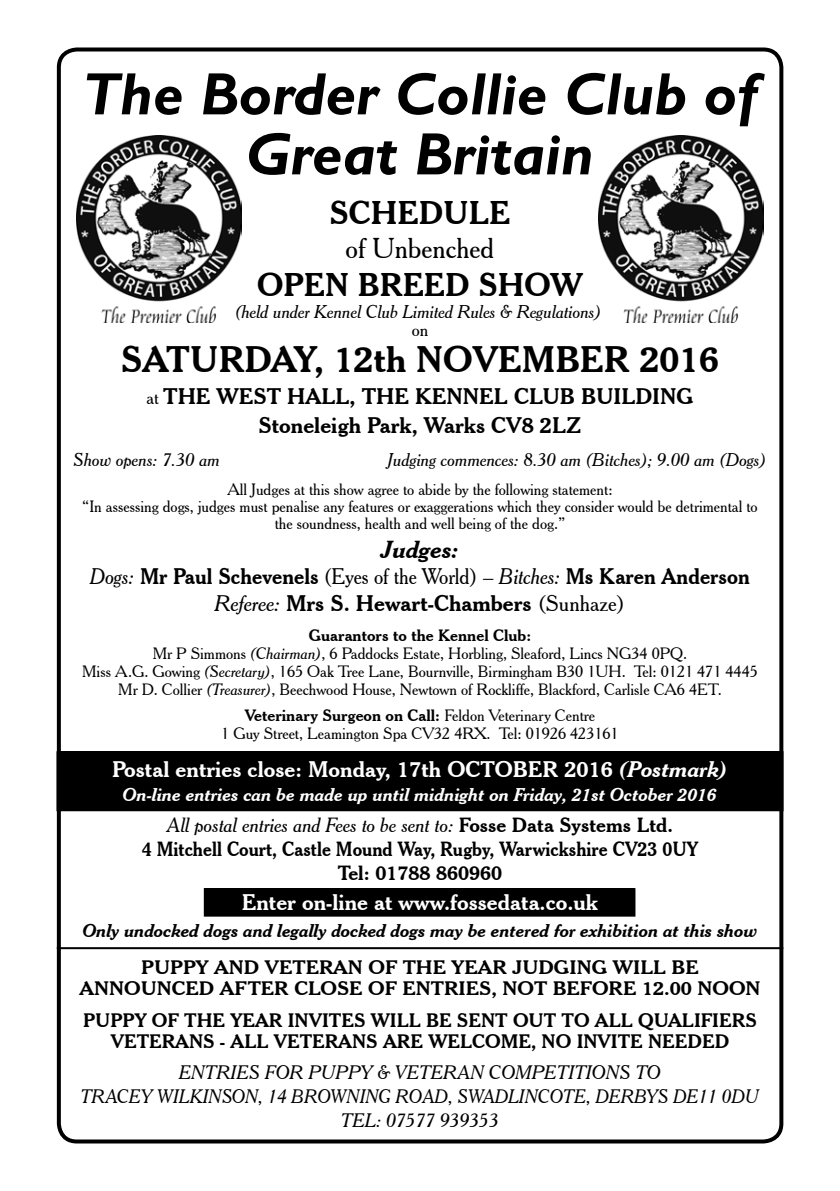
<style>
.page{position:relative;width:840px;height:1191px;background:#fff}
.page>*{position:absolute;margin:0;border:0;box-sizing:border-box;transform-origin:0 0}
.t1{font:italic 700 60px/60px "Gill Sans";color:#000;text-align:center}
.t2{font:700 36px "Cheltenham BT";color:#000}
.t3{font:700 32px "Cheltenham BT";color:#000}
.t4{font:28px "Cheltenham BT";color:#000}
.t5{font:italic 700 24px "Cheltenham BT";color:#000}
.t6{font:700 22px/26.8px "Cheltenham BT";color:#000;text-align:center;scale:.94 1}
.t7{font:700 22px "Cheltenham BT";color:#fff}
.t8{font:700 22px/29.2px "Cheltenham BT";color:#000}
.t9{font:700 20px/24px "Cheltenham BT";color:#000;text-align:center}
.t10{font:italic 19px/23.8px "Cheltenham BT";color:#000;text-align:center}
.t11{font:700 19px/21px "Cheltenham BT";color:#000;text-align:center}
.t12{font:700 19px/21px "Cheltenham BT";color:#000;text-align:center;scale:1.06 1}
.t13{font:italic 18px "Cheltenham BT";color:#000}
.t14{font:italic 700 18px "Cheltenham BT";color:#000}
.t15{font:italic 700 18px "Cheltenham BT";color:#fff}
.t16{font:18px "Cheltenham BT";color:#000}
.t17{font:16px/18px "Cheltenham BT";color:#000;text-align:center}
.s1{font-weight:400;font-size:18px}
.s2{font-weight:400;font-style:italic}
.s3{font-weight:400}
.s4{font-weight:700}
.s5{font-style:italic}
</style>
<div class="page">
<div style="left:204px;top:888px;width:430px;height:28px;background:#000"></div>
<div style="left:57px;top:751px;width:725px;height:59px;background:#000"></div>
<div style="left:57px;top:751px;width:725px;height:60px;border:1px solid #000"></div>
<div style="left:57px;top:47px;width:725px;height:1096px;border:4px solid #000;border-radius:18px"></div>
<hr style="left:57px;top:947px;width:725px;height:2px;background:#000">
<img style="left:76px;top:135px;width:165px;height:187px">
<img style="left:598px;top:135px;width:165px;height:187px">
<h1 class="t1" style="left:83px;top:66px;width:675px">The Border Collie Club of<br>Great Britain</h1>
<h3 class="t3" style="left:329px;top:193px;width:182px">SCHEDULE</h3>
<h3 class="t4" style="left:345px;top:231px;width:150px">of Unbenched</h3>
<h3 class="t3" style="left:257px;top:265px;width:49px">Open</h3>
<h3 class="t3" style="left:357px;top:265px;width:45px">Breed</h3>
<h3 class="t3" style="left:478px;top:265px;width:49px">Show</h3>
<p class="t13" style="left:235px;top:301px;width:367px">(held under Kennel Club Limited Rules &amp; Regulations)</p>
<p class="t16" style="left:411px;top:319px;width:18px">on</p>
<h2 class="t2" style="left:121px;top:337px;width:599px">SATURDAY, 12th NOVEMBER 2016</h2>
<h3 class="t8" style="left:146px;top:381px;width:175px"><span class="s1">at</span> The WEST Hall</h3>
<h3 class="t8" style="left:349px;top:381px;width:98px">, The Kennel</h3>
<h3 class="t8" style="left:513px;top:381px;width:31px">Club</h3>
<h3 class="t8" style="left:258px;top:381px;width:352px;text-indent:322px">Building<br>Stoneleigh Park, Warks CV8 2LZ</h3>
<p class="t13" style="left:73px;top:449px;width:148px">Show opens: 7.30 am</p>
<p class="t13" style="left:387px;top:449px;width:380px">Judging commences: 8.30 am (Bitches); 9.00 am (Dogs)</p>
<p class="t17" style="left:82px;top:480px;width:676px;line-height:17px">All Judges at this show agree to abide by the following statement:<br>“In assessing dogs, judges must penalise any features or exaggerations which they consider would be detrimental to the soundness, health and well being of the dog.”</p>
<h3 class="t5" style="left:381px;top:533px;width:79px">Judges:</h3>
<h3 class="t6" style="left:90px;top:563px;width:702px"><span class="s2">Dogs:</span> Mr Paul Schevenels <span class="s3">(Eyes of the World) –</span> <span class="s2">Bitches:</span> Ms Karen Anderson<br><span class="s2">Referee:</span> Mrs S. Hewart-Chambers <span class="s3">(Sunhaze)</span></h3>
<p class="t17" style="left:82px;top:626px;width:676px"><span class="s4">Guarantors to the Kennel Club:<br></span>Mr P Simmons <span class="s5">(Chairman)</span>, 6 Paddocks Estate, Horbling, Sleaford, Lincs NG34 0PQ.<br>Miss A.G. Gowing <span class="s5">(Secretary)</span>, 165 Oak Tree Lane, Bournville, Birmingham B30 1UH. Tel: 0121 471 4445<br>Mr D. Collier <span class="s5">(Treasurer)</span>, Beechwood House, Newtown of Rockliffe, Blackford, Carlisle CA6 4ET.</p>
<p class="t17" style="left:221px;top:706px;width:399px"><span class="s4">Veterinary Surgeon on Call:</span> Feldon Veterinary Centre<br>1 Guy Street, Leamington Spa CV32 4RX. Tel: 01926 423161</p>
<h3 class="t7" style="left:112px;top:755px;width:617px">Postal entries close: Monday, 17th OCTOBER 2016 <span class="s5">(Postmark)</span></h3>
<p class="t15" style="left:123px;top:782px;width:595px">On-line entries can be made up until midnight on Friday, 21st October 2016</p>
<p class="t9" style="left:142px;top:813px;width:557px"><span class="s2">All postal entries and Fees to be sent to:</span> Fosse Data Systems Ltd.<br>4 Mitchell Court, Castle Mound Way, Rugby, Warwickshire CV23 0UY<br>Tel: 01788 860960</p>
<h3 class="t7" style="left:241px;top:888px;width:358px">Enter on-line at www.fossedata.co.uk</h3>
<p class="t14" style="left:83px;top:919px;width:675px">Only undocked dogs and legally docked dogs may be entered for exhibition at this show</p>
<p class="t12" style="left:79px;top:956px;width:644px">PUPPY AND VETERAN OF THE YEAR JUDGING WILL BE<br>ANNOUNCED AFTER CLOSE OF ENTRIES, NOT BEFORE 12.00 NOON</p>
<p class="t11" style="left:83px;top:1009px;width:674px">PUPPY OF THE YEAR INVITES WILL BE SENT OUT TO ALL QUALIFIERS<br>VETERANS - ALL VETERANS ARE WELCOME, NO INVITE NEEDED</p>
<p class="t10" style="left:81px;top:1060px;width:679px">ENTRIES FOR PUPPY &amp; VETERAN COMPETITIONS TO<br>TRACEY WILKINSON, 14 BROWNING ROAD, SWADLINCOTE, DERBYS DE11 0DU<br>TEL: 07577 939353</p>
</div>
